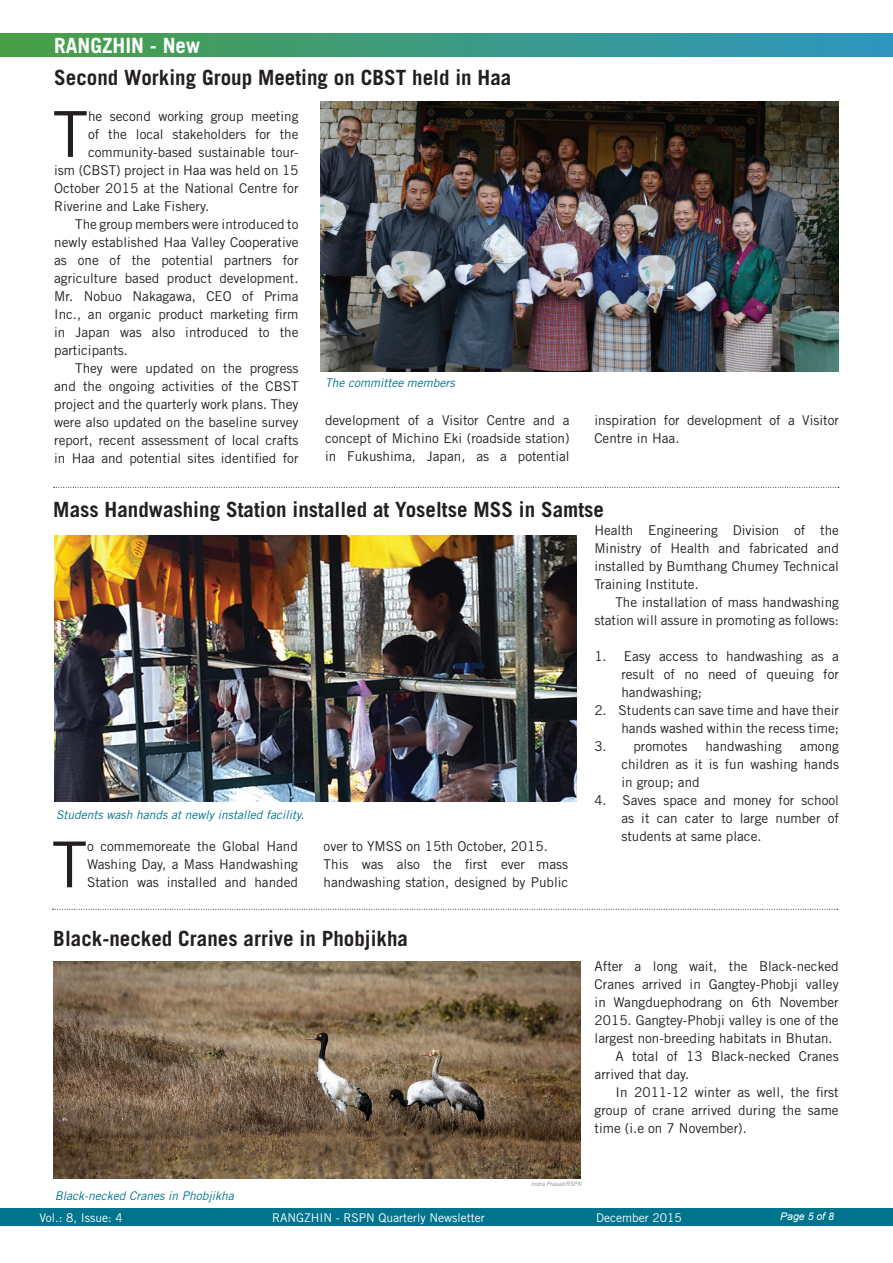
<style>
.page{position:relative;width:893px;height:1263px;background:#fff}
.page>*{position:absolute;margin:0;border:0;box-sizing:border-box;transform-origin:0 0}
.t1{font:63.3px "Trade Gothic LT Std";color:#231f20}
.t2{font:700 21px "Trade Gothic LT Std";color:#231f20}
.t3{font:700 21px "Trade Gothic LT Std";color:#fff}
.t4{font:13.5px/18px "Trade Gothic LT Std";color:#231f20;text-align:justify}
.t5{font:italic 12px "Trade Gothic LT Std";color:#00738d}
.t6{font:12px "Trade Gothic LT Std";color:#fff}
.t7{font:italic 10.5px "Arial";color:#fff}
.t8{font:italic 6px "Trade Gothic LT Std";color:#8a8c8f}
</style>
<div class="page">
<svg style="left:0;top:1208px;width:2px;height:18px"></svg>
<div style="left:2px;top:1208px;width:891px;height:18px;background:#00738d"></div>
<div style="left:0;top:33px;width:893px;height:23px;background:linear-gradient(to right,#499f44,#3096c1)"></div>
<svg style="left:54px;top:487px;width:785px;height:1px"></svg>
<svg style="left:52px;top:909px;width:786px;height:1px"></svg>
<img style="left:321px;top:101px;width:517px;height:271px">
<img style="left:55px;top:535px;width:521px;height:266px">
<img style="left:53px;top:961px;width:527px;height:217px">
<h2 class="t3" style="left:54px;top:32px;width:147px">RANGZHIN - New</h2>
<h2 class="t2" style="left:54px;top:65px;width:459px">Second Working Group Meeting on CBST held in Haa</h2>
<h1 class="t1" style="left:53px;top:96px;width:37px">T</h1>
<p class="t4" style="left:88px;top:107px;width:212px">he second working group meeting</p>
<p class="t4" style="left:88px;top:125px;width:212px">of the local stakeholders for the</p>
<p class="t4" style="left:88px;top:143px;width:212px">community-based sustainable tour-</p>
<p class="t4" style="left:54px;top:161px;width:246px">ism (CBST) project in Haa was held on 15</p>
<p class="t4" style="left:54px;top:179px;width:246px">October 2015 at the National Centre for</p>
<p class="t4" style="left:54px;top:197px;width:156px">Riverine and Lake Fishery.</p>
<p class="t4" style="left:75px;top:215px;width:225px">The group members were introduced to</p>
<p class="t4" style="left:54px;top:233px;width:246px">newly established Haa Valley Cooperative</p>
<p class="t4" style="left:54px;top:251px;width:246px">as one of the potential partners for</p>
<p class="t4" style="left:54px;top:269px;width:246px">agriculture based product development.</p>
<p class="t4" style="left:54px;top:287px;width:246px">Mr. Nobuo Nakagawa, CEO of Prima</p>
<p class="t4" style="left:54px;top:305px;width:246px">Inc., an organic product marketing firm</p>
<p class="t4" style="left:54px;top:323px;width:246px">in Japan was also introduced to the</p>
<p class="t4" style="left:54px;top:341px;width:75px">participants.</p>
<p class="t4" style="left:75px;top:359px;width:225px">They were updated on the progress</p>
<p class="t4" style="left:54px;top:377px;width:246px">and the ongoing activities of the CBST</p>
<p class="t4" style="left:54px;top:395px;width:246px">project and the quarterly work plans. They</p>
<p class="t4" style="left:54px;top:413px;width:246px">were also updated on the baseline survey</p>
<p class="t4" style="left:54px;top:431px;width:246px">report, recent assessment of local crafts</p>
<p class="t4" style="left:54px;top:449px;width:246px">in Haa and potential sites identified for</p>
<h2 class="t2" style="left:53px;top:497px;width:552px">Mass Handwashing Station installed at Yoseltse MSS in Samtse</h2>
<p class="t5" style="left:325px;top:376px;width:131px">The committee members</p>
<p class="t4" style="left:325px;top:411px;width:246px">development of a Visitor Centre and a concept of Michino Eki (roadside station) in Fukushima, Japan, as a potential</p>
<p class="t4" style="left:594px;top:411px;width:246px">inspiration for development of a Visitor<br>Centre in Haa.</p>
<p class="t5" style="left:56px;top:808px;width:250px">Students wash hands at newly installed facility.</p>
<h1 class="t1" style="left:52px;top:826px;width:37px">T</h1>
<p class="t4" style="left:87px;top:837px;width:212px">o commemoreate the Global Hand Washing Day, a Mass Handwashing Station was installed and handed</p>
<p class="t4" style="left:324px;top:837px;width:246px;text-align:left">over to YMSS on 15th October, 2015.<br>This was also the first ever mass handwashing station, designed by Public</p>
<h2 class="t2" style="left:53px;top:926px;width:356px">Black-necked Cranes arrive in Phobjikha</h2>
<p class="t4" style="left:594px;top:521px;width:246px">Health Engineering Division of the Ministry of Health and fabricated and installed by Bumthang Chumey Technical Training Institute.</p>
<p class="t4" style="left:594px;top:593px;width:246px;text-align:right">The installation of mass handwashing station will assure in promoting as follows:</p>
<p class="t4" style="left:621px;top:647px;width:219px;text-indent:-27px">1. Easy access to handwashing as a result of no need of queuing for handwashing;</p>
<p class="t4" style="left:594px;top:701px;width:246px;text-align:right">2. Students can save time and have their hands washed within the recess time;</p>
<p class="t4" style="left:594px;top:737px;width:95px">3. promotes</p>
<p class="t4" style="left:705px;top:737px;width:78px">handwashing</p>
<p class="t4" style="left:621px;top:737px;width:219px;text-indent:179px">among children as it is fun washing hands in group; and</p>
<p class="t4" style="left:621px;top:791px;width:219px;text-indent:-27px">4. Saves space and money for school as it can cater to large number of students at same place.</p>
<p class="t4" style="left:595px;top:957px;width:246px">After a long wait, the Black-necked</p>
<p class="t4" style="left:595px;top:975px;width:246px">Cranes arrived in Gangtey-Phobji valley</p>
<p class="t4" style="left:595px;top:993px;width:246px">in Wangduephodrang on 6th November</p>
<p class="t4" style="left:595px;top:1011px;width:246px">2015. Gangtey-Phobji valley is one of the</p>
<p class="t4" style="left:595px;top:1029px;width:240px">largest non-breeding habitats in Bhutan.</p>
<p class="t4" style="left:616px;top:1047px;width:225px">A total of 13 Black-necked Cranes</p>
<p class="t4" style="left:595px;top:1065px;width:96px">arrived that day.</p>
<p class="t4" style="left:616px;top:1083px;width:225px">In 2011-12 winter as well, the first</p>
<p class="t4" style="left:595px;top:1101px;width:246px">group of crane arrived during the same</p>
<p class="t4" style="left:595px;top:1119px;width:154px">time (i.e on 7 November).</p>
<p class="t5" style="left:55px;top:1189px;width:181px">Black-necked Cranes in Phobjikha</p>
<p class="t8" style="left:531px;top:1180px;width:52px">Indra Prasad/RSPN</p>
<p class="t6" style="left:40px;top:1210px;width:85px">Vol.: 8, Issue: 4</p>
<p class="t6" style="left:272px;top:1210px;width:214px">RANGZHIN - RSPN Quarterly Newsletter</p>
<p class="t6" style="left:596px;top:1210px;width:87px">December 2015</p>
<p class="t7" style="left:780px;top:1209px;width:55px">Page 5 of 8</p>
</div>
